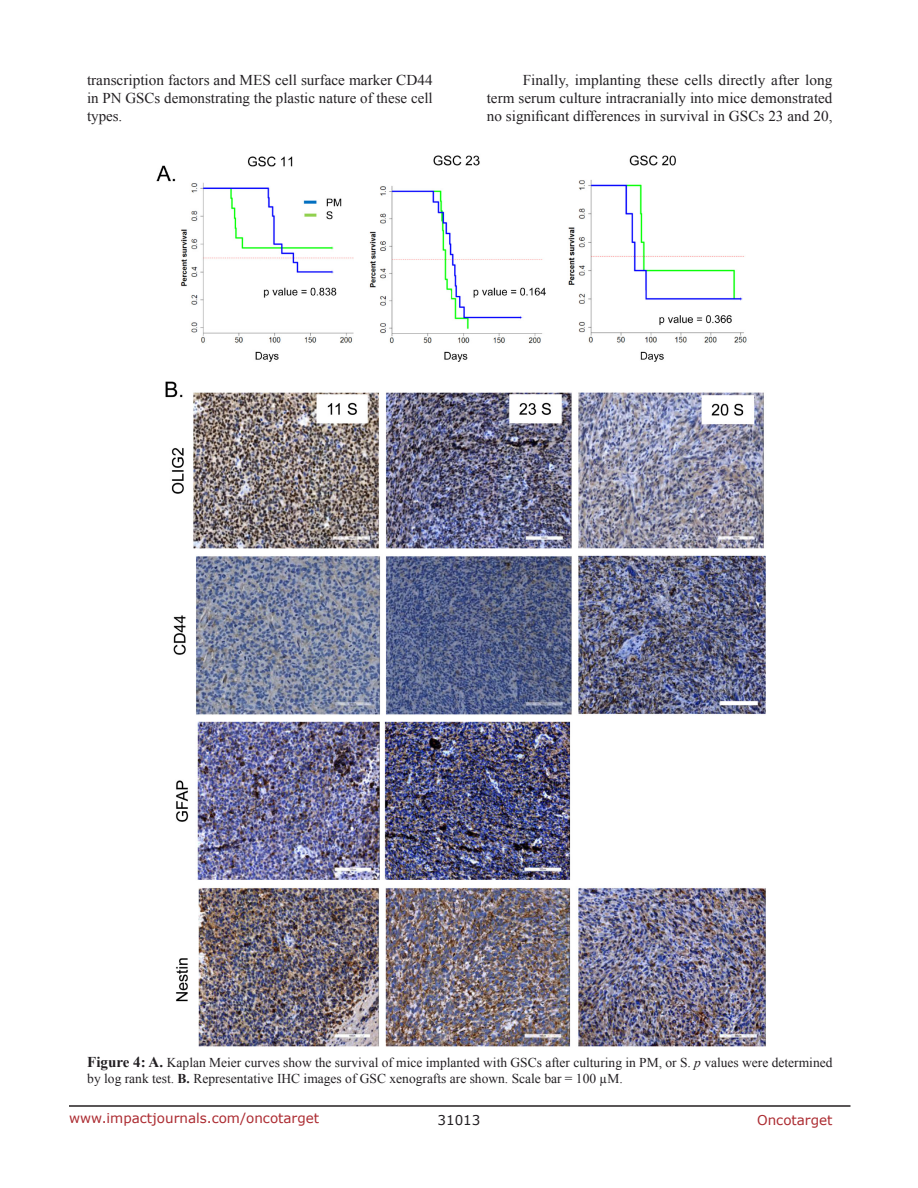
<style>
.page{position:relative;width:918px;height:1188px;background:#fff}
.page>*{position:absolute;margin:0;border:0;box-sizing:border-box;transform-origin:0 0}
.t1{font:15px/18px "Times New Roman";color:#221f22;text-align:justify}
.t2{font:13.5px/16.2px "Times New Roman";color:#221f22}
.t3{font:13.5px "Verdana";color:#ac2b31}
.t4{font:13.5px "Verdana";color:#221f22}
.s1{font-weight:700;font-size:15px}
.s2{font-style:italic}
.s3{font-weight:700}
</style>
<div class="page">
<hr style="left:69px;top:1105px;width:781px;height:2px;background:#231f20">
<img style="left:156px;top:155px;width:610px;height:892px">
<p class="t1" style="left:87px;top:71px;width:347px">transcription factors and MES cell surface marker CD44 in PN GSCs demonstrating the plastic nature of these cell types.</p>
<p class="t1" style="left:487px;top:71px;width:347px;text-indent:36px">Finally, implanting these cells directly after long term serum culture intracranially into mice demonstrated no significant differences in survival in GSCs 23 and 20,</p>
<p class="t2" style="left:87px;top:1054px;width:747px"><span class="s1">Figure 4: A.</span> Kaplan Meier curves show the survival of mice implanted with GSCs after culturing in PM, or S. <span class="s2">p</span> values were determined by log rank test. <span class="s3">B.</span> Representative IHC images of GSC xenografts are shown. Scale bar = 100 µM.</p>
<p class="t3" style="left:69px;top:1109px;width:252px">www.impactjournals.com/oncotarget</p>
<p class="t4" style="left:438px;top:1111px;width:44px">31013</p>
<p class="t3" style="left:757px;top:1111px;width:77px">Oncotarget</p>
</div>
